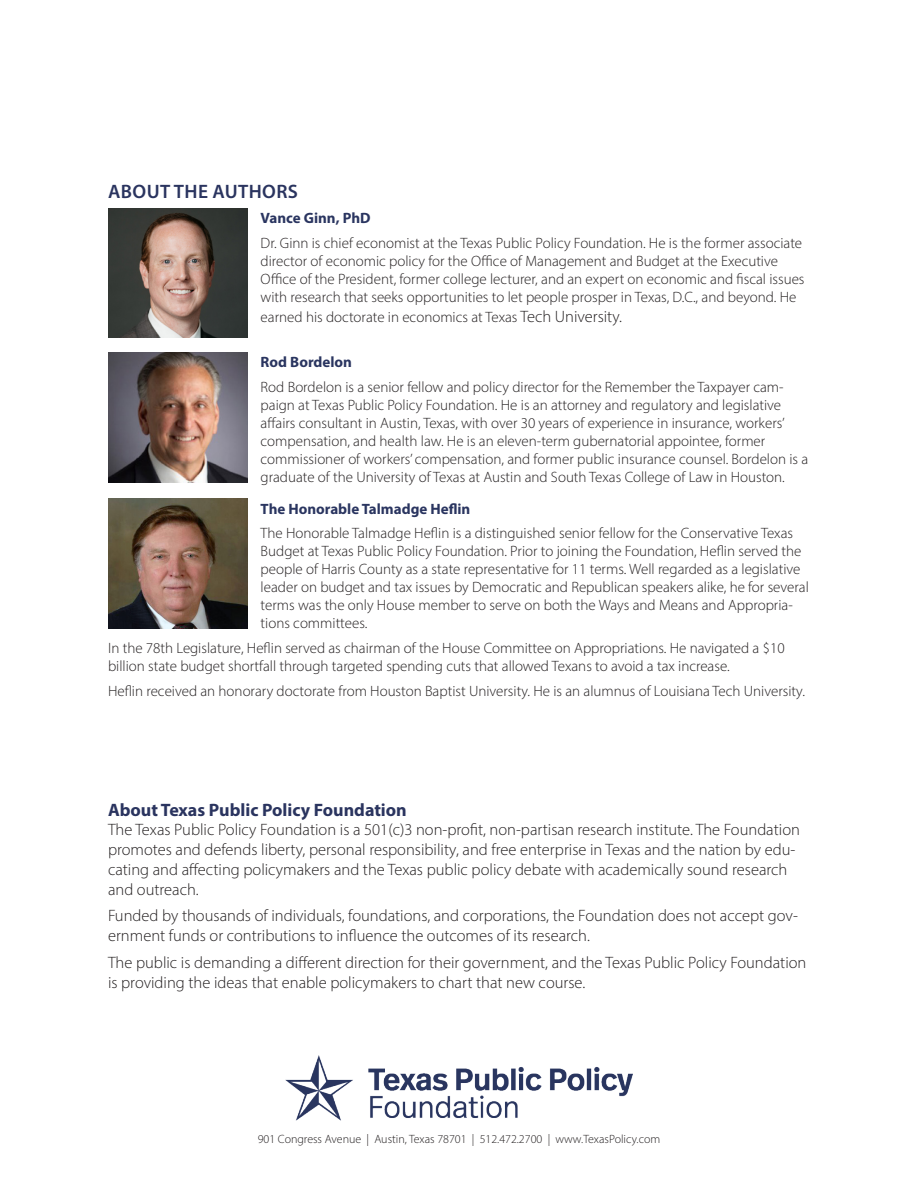
<style>
.page{position:relative;width:918px;height:1188px;background:#fff}
.page>*{position:absolute;margin:0;border:0;box-sizing:border-box;transform-origin:0 0}
.t1{font:600 19.5px "Myriad Pro";letter-spacing:.02em;color:#2a345f}
.t2{font:700 18px "Myriad Pro";color:#2a345f}
.t3{font:300 16.5px/19.8px "Myriad Pro";color:#231f20}
.t4{font:300 15px/18px "Myriad Pro";color:#231f20}
.t5{font:700 15px "Myriad Pro";color:#2a3560}
.t6{font:300 12px "Myriad Pro";color:#231f20}
.s1{font-size:16.5px}
</style>
<div class="page">
<img style="left:285px;top:1056px;width:348px;height:64px">
<img style="left:108px;top:208px;width:139px;height:130px">
<img style="left:108px;top:353px;width:139px;height:129px">
<img style="left:108px;top:499px;width:139px;height:129px">
<p class="t1" style="left:108px;top:179px;width:191px">ABOUT THE AUTHORS</p>
<p class="t5" style="left:261px;top:208px;width:112px">Vance Ginn, PhD</p>
<p class="t4" style="left:261px;top:234px;width:545px">Dr. Ginn is chief economist at the Texas Public Policy Foundation. He is the former associate director of economic policy for the Office of Management and Budget at the Executive Office of the President, former college lecturer, and an expert on economic and fiscal issues with research that seeks opportunities to let people prosper in Texas, D.C., and beyond. He</p>
<p class="t4" style="left:261px;top:307px;width:363px">earned his doctorate in economics at Texas <span class="s1">Tech University.</span></p>
<p class="t5" style="left:261px;top:353px;width:93px">Rod Bordelon</p>
<p class="t4" style="left:261px;top:378px;width:549px">Rod Bordelon is a senior fellow and policy director for the Remember the Taxpayer cam&shy;paign at Texas Public Policy Foundation. He is an attorney and regulatory and legislative affairs consultant in Austin, Texas, with over 30 years of experience in insurance, workers’ compensation, and health law. He is an eleven-term gubernatorial appointee, former commissioner of workers’ compensation, and former public insurance counsel. Bordelon is a graduate of the University of Texas at Austin and South Texas College of Law in Houston.</p>
<p class="t5" style="left:261px;top:499px;width:211px">The Honorable Talmadge Heflin</p>
<p class="t4" style="left:261px;top:524px;width:550px">The Honorable Talmadge Heflin is a distinguished senior fellow for the Conservative Texas Budget at Texas Public Policy Foundation. Prior to joining the Foundation, Heflin served the people of Harris County as a state representative for 11 terms. Well regarded as a legislative leader on budget and tax issues by Democratic and Republican speakers alike, he for several terms was the only House member to serve on both the Ways and Means and Appropria&shy;tions committees.</p>
<p class="t4" style="left:108px;top:639px;width:678px">In the 78th Legislature, Heflin served as chairman of the House Committee on Appropriations. He navigated a $10 billion state budget shortfall through targeted spending cuts that allowed Texans to avoid a tax increase.</p>
<p class="t4" style="left:108px;top:682px;width:698px">Heflin received an honorary doctorate from Houston Baptist University. He is an alumnus of Louisiana Tech University.</p>
<p class="t2" style="left:108px;top:798px;width:300px">About Texas Public Policy Foundation</p>
<p class="t3" style="left:108px;top:820px;width:693px">The Texas Public Policy Foundation is a 501(c)3 non-profit, non-partisan research institute. The Foundation promotes and defends liberty, personal responsibility, and free enterprise in Texas and the nation by edu&shy;cating and affecting policymakers and the Texas public policy debate with academically sound research and outreach.</p>
<p class="t3" style="left:108px;top:906px;width:691px">Funded by thousands of individuals, foundations, and corporations, the Foundation does not accept gov&shy;ernment funds or contributions to influence the outcomes of its research.</p>
<p class="t3" style="left:108px;top:952px;width:700px">The public is demanding a different direction for their government, and the Texas Public Policy Foundation is providing the ideas that enable policymakers to chart that new course.</p>
<p class="t6" style="left:258px;top:1132px;width:404px">901 Congress Avenue | Austin, Texas 78701 | 512.472.2700 | www.TexasPolicy.com</p>
</div>
